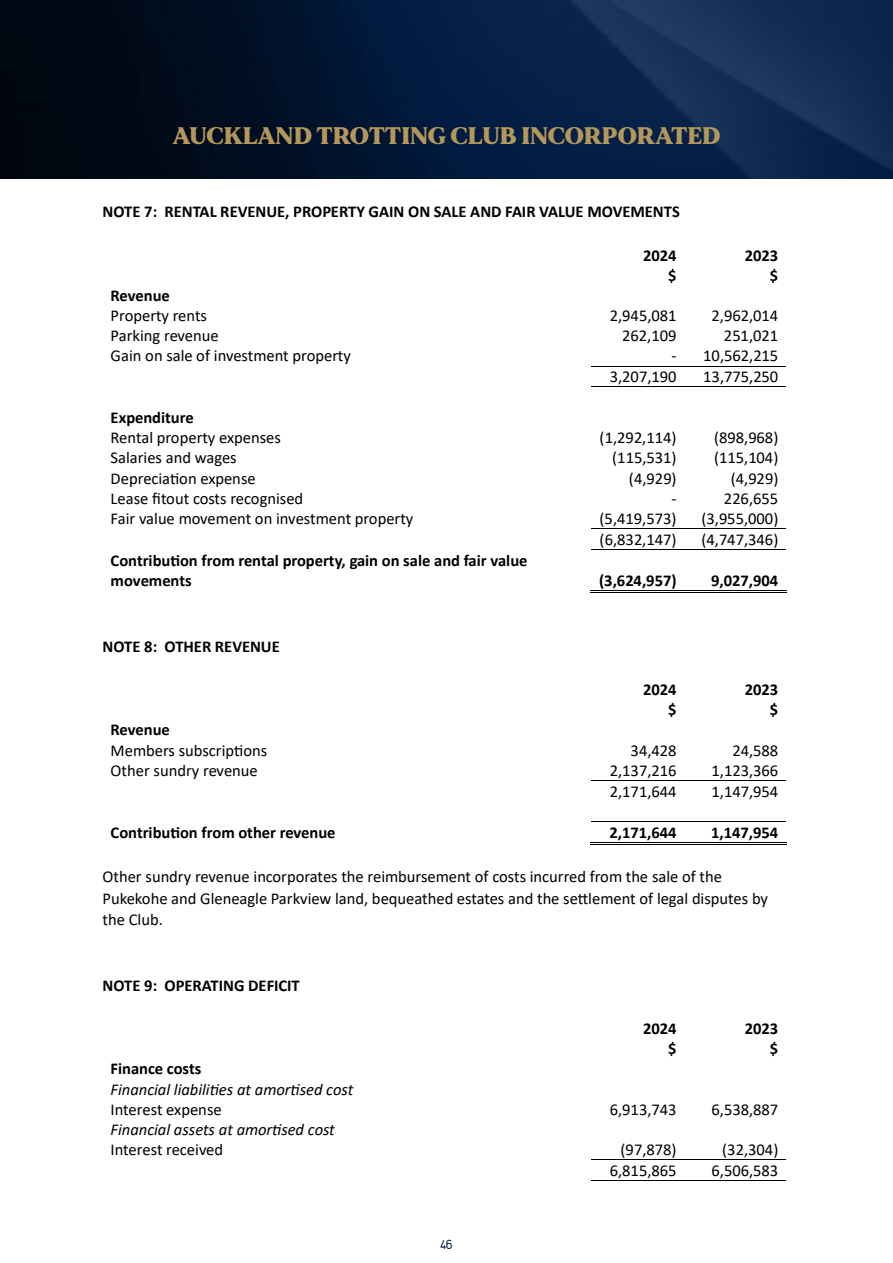
<style>
.page{position:relative;width:893px;height:1263px;background:#fff}
.page>*{position:absolute;margin:0;border:0;box-sizing:border-box;transform-origin:0 0}
.t1{font:900 24px "MADE Mirage";color:#b4975a}
.t2{font:16.5px/21.8px "Calibri";color:#000}
.t3{font:700 16.5px/20.1px "Calibri";letter-spacing:-.005em;color:#000}
.t4{font:italic 16.5px "Calibri";letter-spacing:-.005em;color:#000}
.t5{font:13.5px "Din 16";color:#021e45}
</style>
<div class="page">
<hr style="left:591px;top:366px;width:94px;height:1px;background:#000">
<hr style="left:685px;top:366px;width:101px;height:1px;background:#000">
<hr style="left:591px;top:387px;width:94px;height:1px;background:#000">
<hr style="left:685px;top:387px;width:101px;height:1px;background:#000">
<hr style="left:591px;top:528px;width:94px;height:1px;background:#000">
<hr style="left:685px;top:528px;width:101px;height:1px;background:#000">
<hr style="left:591px;top:549px;width:94px;height:1px;background:#000">
<hr style="left:685px;top:549px;width:101px;height:1px;background:#000">
<hr style="left:590px;top:592px;width:95px;height:1px;background:#000">
<hr style="left:590px;top:590px;width:95px;height:1px;background:#000">
<hr style="left:686px;top:592px;width:100px;height:1px;background:#000">
<hr style="left:686px;top:590px;width:100px;height:1px;background:#000">
<hr style="left:591px;top:780px;width:94px;height:1px;background:#000">
<hr style="left:685px;top:780px;width:101px;height:1px;background:#000">
<hr style="left:591px;top:821px;width:94px;height:1px;background:#000">
<hr style="left:685px;top:821px;width:101px;height:1px;background:#000">
<hr style="left:590px;top:844px;width:95px;height:1px;background:#000">
<hr style="left:590px;top:842px;width:95px;height:1px;background:#000">
<hr style="left:686px;top:844px;width:100px;height:1px;background:#000">
<hr style="left:686px;top:842px;width:100px;height:1px;background:#000">
<hr style="left:591px;top:1159px;width:94px;height:1px;background:#000">
<hr style="left:685px;top:1159px;width:101px;height:1px;background:#000">
<hr style="left:591px;top:1180px;width:94px;height:1px;background:#000">
<hr style="left:685px;top:1180px;width:101px;height:1px;background:#000">
<img style="left:0;top:0;width:893px;height:179px">
<h1 class="t1" style="left:173px;top:119px;width:549px">AUCKLAND TROTTING CLUB INCORPORATED</h1>
<p class="t3" style="left:103px;top:201px;width:579px">NOTE 7: RENTAL REVENUE, PROPERTY GAIN ON SALE AND FAIR VALUE MOVEMENTS</p>
<p class="t3" style="left:643px;top:245px;width:35px">2024</p>
<p class="t3" style="left:745px;top:245px;width:35px">2023</p>
<p class="t3" style="left:668px;top:265px;width:10px">$</p>
<p class="t3" style="left:770px;top:265px;width:10px">$</p>
<p class="t3" style="left:111px;top:285px;width:61px">Revenue</p>
<p class="t2" style="left:111px;top:304px;width:98px">Property rents</p>
<p class="t2" style="left:610px;top:304px;width:68px">2,945,081</p>
<p class="t2" style="left:711px;top:304px;width:68px">2,962,014</p>
<p class="t2" style="left:111px;top:324px;width:110px">Parking revenue</p>
<p class="t2" style="left:622px;top:324px;width:56px">262,109</p>
<p class="t2" style="left:724px;top:324px;width:56px">251,021</p>
<p class="t2" style="left:111px;top:344px;width:242px">Gain on sale of investment property</p>
<p class="t2" style="left:610px;top:345px;width:170px;line-height:20.9px;text-indent:62px">- 10,562,215<br>3,207,190</p>
<p class="t2" style="left:703px;top:365px;width:77px">13,775,250</p>
<p class="t3" style="left:111px;top:407px;width:85px">Expenditure</p>
<p class="t2" style="left:111px;top:426px;width:172px">Rental property expenses</p>
<p class="t2" style="left:600px;top:426px;width:78px">(1,292,114)</p>
<p class="t2" style="left:714px;top:426px;width:66px">(898,968)</p>
<p class="t2" style="left:111px;top:447px;width:127px">Salaries and wages</p>
<p class="t2" style="left:612px;top:447px;width:66px">(115,531)</p>
<p class="t2" style="left:714px;top:447px;width:66px">(115,104)</p>
<p class="t2" style="left:111px;top:467px;width:147px">Depreciation expense</p>
<p class="t2" style="left:629px;top:467px;width:49px">(4,929)</p>
<p class="t2" style="left:731px;top:467px;width:49px">(4,929)</p>
<p class="t2" style="left:111px;top:487px;width:194px">Lease fitout costs recognised</p>
<p class="t2" style="left:671px;top:487px;width:7px">-</p>
<p class="t2" style="left:724px;top:487px;width:56px">226,655</p>
<p class="t2" style="left:111px;top:507px;width:304px">Fair value movement on investment property</p>
<p class="t2" style="left:600px;top:507px;width:78px">(5,419,573)</p>
<p class="t2" style="left:701px;top:507px;width:78px">(3,955,000)</p>
<p class="t2" style="left:600px;top:528px;width:78px">(6,832,147)</p>
<p class="t2" style="left:701px;top:528px;width:79px">(4,747,346)</p>
<p class="t3" style="left:111px;top:550px;width:418px">Contribution from rental property, gain on sale and fair value movements</p>
<p class="t3" style="left:599px;top:570px;width:79px">(3,624,957)</p>
<p class="t3" style="left:711px;top:570px;width:69px">9,027,904</p>
<p class="t3" style="left:103px;top:636px;width:179px">NOTE 8: OTHER REVENUE</p>
<p class="t3" style="left:643px;top:679px;width:35px">2024</p>
<p class="t3" style="left:745px;top:679px;width:35px">2023</p>
<p class="t3" style="left:668px;top:699px;width:10px">$</p>
<p class="t3" style="left:770px;top:699px;width:10px">$</p>
<p class="t3" style="left:111px;top:720px;width:61px">Revenue</p>
<p class="t2" style="left:111px;top:739px;width:158px">Members subscriptions</p>
<p class="t2" style="left:631px;top:739px;width:47px">34,428</p>
<p class="t2" style="left:732px;top:739px;width:47px">24,588</p>
<p class="t2" style="left:111px;top:759px;width:149px">Other sundry revenue</p>
<p class="t2" style="left:610px;top:759px;width:68px">2,137,216</p>
<p class="t2" style="left:711px;top:759px;width:68px">1,123,366</p>
<p class="t2" style="left:610px;top:780px;width:68px">2,171,644</p>
<p class="t2" style="left:711px;top:780px;width:68px">1,147,954</p>
<p class="t3" style="left:111px;top:822px;width:226px">Contribution from other revenue</p>
<p class="t3" style="left:609px;top:822px;width:69px">2,171,644</p>
<p class="t3" style="left:711px;top:822px;width:69px">1,147,954</p>
<p class="t2" style="left:103px;top:865px;width:667px">Other sundry revenue incorporates the reimbursement of costs incurred from the sale of the<br>Pukekohe and Gleneagle Parkview land, bequeathed estates and the settlement of legal disputes by the Club.</p>
<p class="t3" style="left:103px;top:975px;width:199px">NOTE 9: OPERATING DEFICIT</p>
<p class="t3" style="left:643px;top:1018px;width:35px">2024</p>
<p class="t3" style="left:745px;top:1018px;width:35px">2023</p>
<p class="t3" style="left:668px;top:1038px;width:10px">$</p>
<p class="t3" style="left:770px;top:1038px;width:10px">$</p>
<p class="t3" style="left:111px;top:1058px;width:92px">Finance costs</p>
<p class="t4" style="left:111px;top:1077px;width:244px">Financial liabilities at amortised cost</p>
<p class="t2" style="left:111px;top:1098px;width:113px">Interest expense</p>
<p class="t2" style="left:610px;top:1098px;width:68px">6,913,743</p>
<p class="t2" style="left:711px;top:1098px;width:68px">6,538,887</p>
<p class="t4" style="left:111px;top:1118px;width:226px">Financial assets at amortised cost</p>
<p class="t2" style="left:111px;top:1138px;width:114px">Interest received</p>
<p class="t2" style="left:620px;top:1138px;width:58px">(97,878)</p>
<p class="t2" style="left:722px;top:1138px;width:58px">(32,304)</p>
<p class="t2" style="left:610px;top:1159px;width:68px">6,815,865</p>
<p class="t2" style="left:711px;top:1159px;width:68px">6,506,583</p>
<p class="t5" style="left:440px;top:1237px;width:13px">46</p>
</div>
